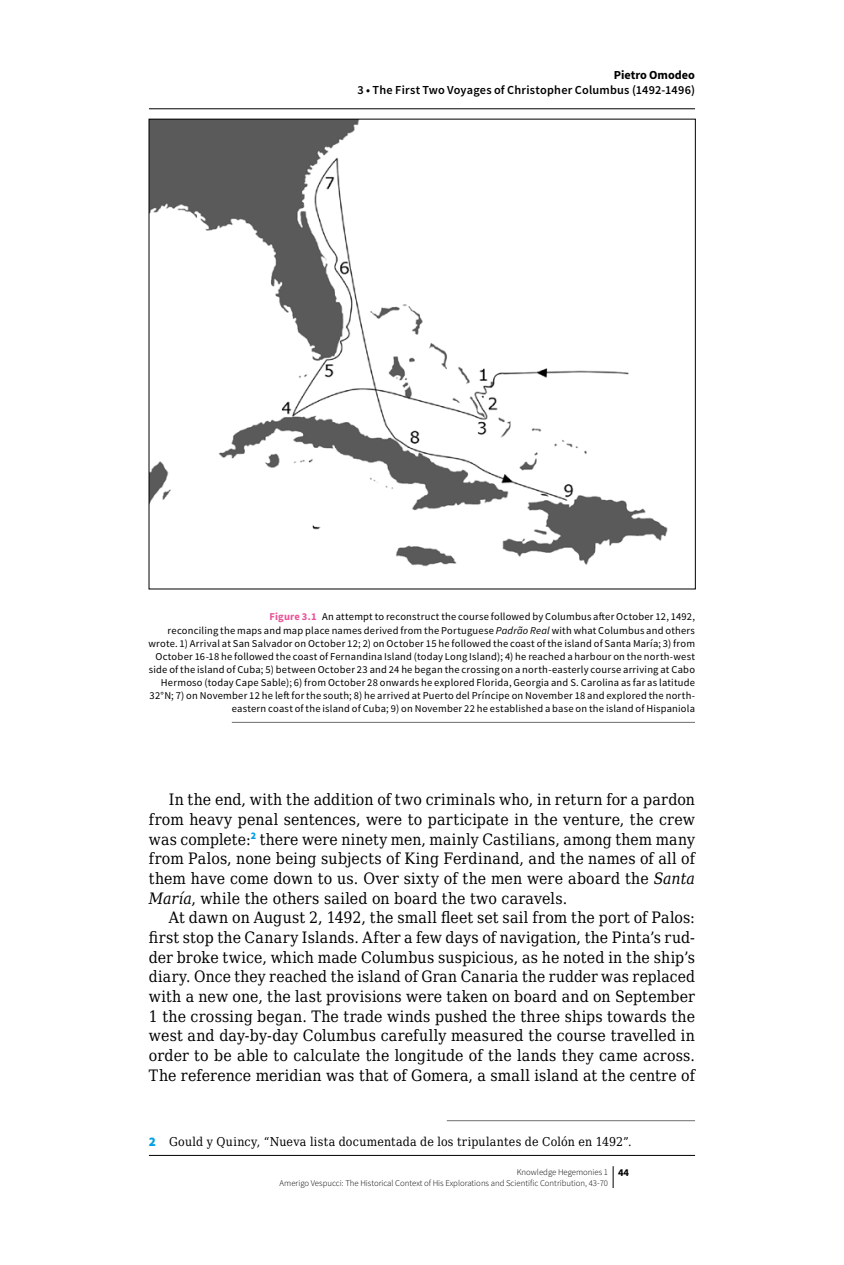
<style>
.page{position:relative;width:844px;height:1265px;background:#fff}
.page>*{position:absolute;margin:0;border:0;box-sizing:border-box;transform-origin:0 0}
.t1{font:15.75px/19.6px "DejaVu Serif Condensed";letter-spacing:.015em;color:#000;text-align:justify}
.t2{font:12.25px "DejaVu Serif Condensed";letter-spacing:.02em;color:#000}
.t3{font:600 12.25px "Source Sans Pro";letter-spacing:.02em;color:#000}
.t4{font:700 12.25px "Source Sans Pro";color:#000}
.t5{font:10.5px/13.1px "Source Sans Pro";letter-spacing:.02em;color:#000;text-align:right}
.t6{font:300 8.75px/10.8px "Source Sans Pro";color:#000}
.s1{font-weight:700;color:#ea5297}
.s2{font-style:italic}
.s3{font-family:"Source Sans Pro";font-weight:900;font-size:13.12px;color:#009fe3}
.s4{font-weight:700;font-size:10.5px}
</style>
<div class="page">
<svg style="left:612px;top:1166px;width:1px;height:22px"></svg>
<img style="left:151px;top:121px;width:517px;height:446px">
<hr style="left:232px;top:722px;width:462px;height:1px;background:#706f6f">
<hr style="left:446px;top:1120px;width:248px;height:1px;background:#706f6f">
<hr style="left:149px;top:108px;width:545px;height:1px;background:#000">
<hr style="left:149px;top:1155px;width:545px;height:1px;background:#000">
<p class="t4" style="left:613px;top:67px;width:83px">Pietro Omodeo</p>
<p class="t3" style="left:357px;top:82px;width:339px">3 • The First Two Voyages of Christopher Columbus (1492-1496)</p>
<p class="t5" style="left:148px;top:610px;width:548px"><span class="s1">Figure 3.1</span> An attempt to reconstruct the course followed by Columbus after October 12, 1492,<br>reconciling the maps and map place names derived from the Portuguese <span class="s2">Padrão Real</span> with what Columbus and others wrote. 1) Arrival at San Salvador on October 12; 2) on October 15 he followed the coast of the island of Santa María; 3) from October 16-18 he followed the coast of Fernandina Island (today Long Island); 4) he reached a harbour on the north-west side of the island of Cuba; 5) between October 23 and 24 he began the crossing on a north-easterly course arriving at Cabo Hermoso (today Cape Sable); 6) from October 28 onwards he explored Florida, Georgia and S. Carolina as far as latitude 32°N; 7) on November 12 he left for the south; 8) he arrived at Puerto del Príncipe on November 18 and explored the north&shy;eastern coast of the island of Cuba; 9) on November 22 he established a base on the island of Hispaniola</p>
<p class="t1" style="left:149px;top:789px;width:547px;text-indent:20px">In the end, with the addition of two criminals who, in return for a pardon from heavy penal sentences, were to participate in the venture, the crew was complete:<sup>2</sup> there were ninety men, mainly Castilians, among them many from Palos, none being subjects of King Ferdinand, and the names of all of them have come down to us. Over sixty of the men were aboard the <span class="s2">Santa María</span>, while the others sailed on board the two caravels.</p>
<p class="t1" style="left:149px;top:907px;width:547px;text-indent:20px">At dawn on August 2, 1492, the small fleet set sail from the port of Palos: first stop the Canary Islands. After a few days of navigation, the Pinta’s rud&shy;der broke twice, which made Columbus suspicious, as he noted in the ship’s diary. Once they reached the island of Gran Canaria the rudder was replaced with a new one, the last provisions were taken on board and on September 1 the crossing began. The trade winds pushed the three ships towards the west and day-by-day Columbus carefully measured the course travelled in order to be able to calculate the longitude of the lands they came across.<br>The reference meridian was that of Gomera, a small island at the centre of</p>
<p class="t2" style="left:149px;top:1132px;width:484px"><span class="s3">2</span> Gould y Quincy, “Nueva lista documentada de los tripulantes de Colón en 1492”.</p>
<p class="t6" style="left:279px;top:1167px;width:351px;text-indent:237px">Knowledge Hegemonies 1 <span class="s4">44<br></span>Amerigo Vespucci: The Historical Context of His Explorations and Scientific Contribution, 43-70</p>
</div>
